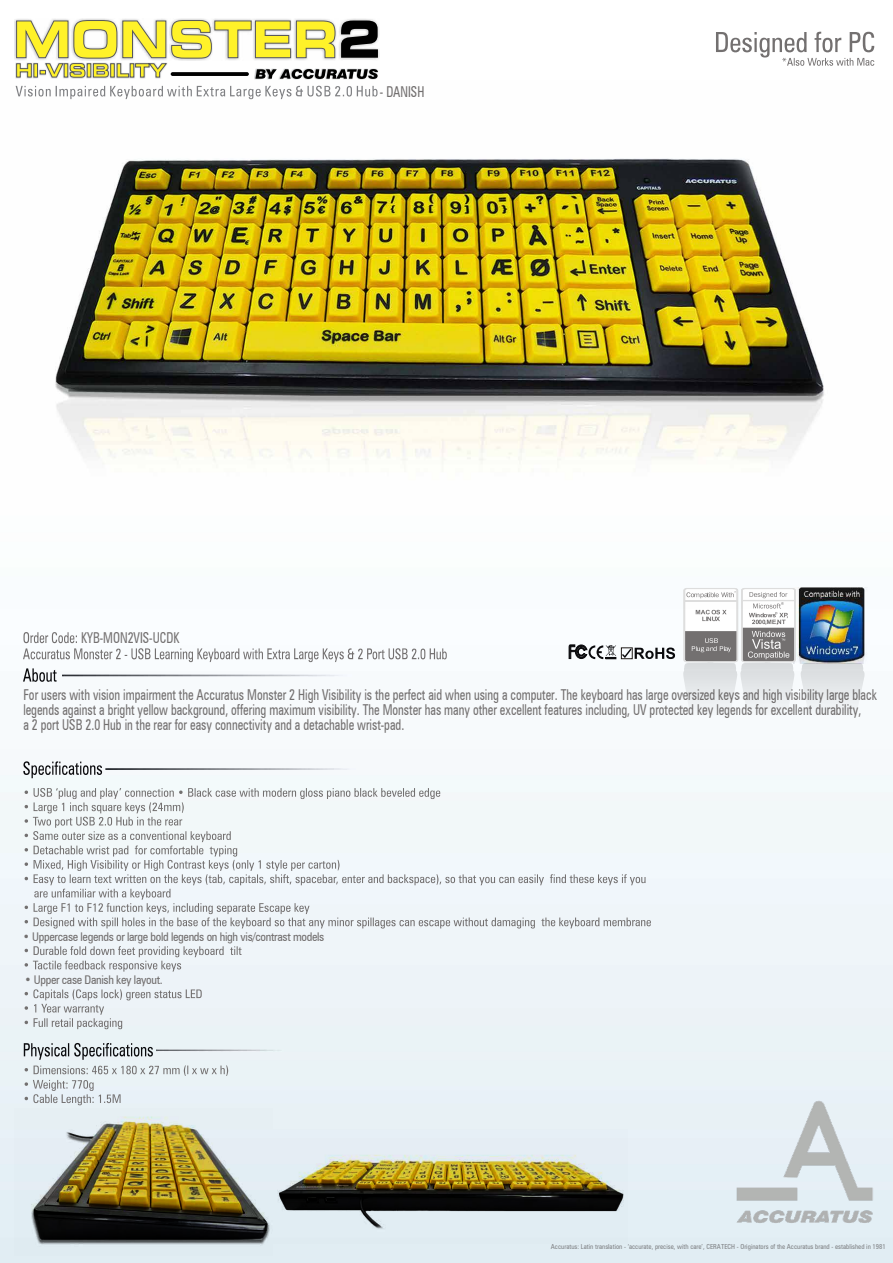
<style>
.page{position:relative;width:893px;height:1263px;background:#fff}
.page>*{position:absolute;margin:0;border:0;box-sizing:border-box;transform-origin:0 0}
.t1{font:condensed 15px/14.7px "Zurich BT";color:#737070;scale:.82 1}
.t2{font:condensed 12px "Zurich BT";letter-spacing:-.025em;color:#737070}
.t3{font:condensed 6.9px "Zurich BT";color:#808285}
</style>
<div class="page">
<img style="left:1px;top:645px;width:892px;height:618px">
<svg style="left:25px;top:788px;width:626px;height:140px"></svg>
<svg style="left:25px;top:946px;width:217px;height:25px"></svg>
<svg style="left:25px;top:989px;width:177px;height:40px;background:#dce1e5"></svg>
<img style="left:228px;top:1050px;width:56px;height:1px">
<svg style="left:24px;top:1043px;width:204px;height:62px;background:#d7dee2"></svg>
<svg style="left:716px;top:32px;width:158px;height:34px"></svg>
<img style="left:106px;top:768px;width:249px;height:2px">
<svg style="left:23px;top:761px;width:79px;height:17px"></svg>
<svg style="left:569px;top:644px;width:47px;height:15px"></svg>
<svg style="left:622px;top:647px;width:53px;height:12px"></svg>
<div style="left:621px;top:648px;width:11px;height:11px;border:1px solid #1f1a17"></div>
<img style="left:63px;top:675px;width:288px;height:1px">
<svg style="left:23px;top:668px;width:34px;height:14px"></svg>
<img style="left:865px;top:645px;width:4px;height:18px">
<svg style="left:23px;top:632px;width:424px;height:30px"></svg>
<img style="left:14px;top:18px;width:366px;height:42px">
<svg style="left:16px;top:20px;width:362px;height:59px"></svg>
<img style="left:683px;top:609px;width:182px;height:107px">
<img style="left:711px;top:1080px;width:179px;height:168px">
<img style="left:14px;top:1108px;width:259px;height:148px">
<img style="left:274px;top:1129px;width:354px;height:114px">
<img style="left:15px;top:85px;width:853px;height:524px">
<p class="t1" style="left:380px;top:84px;width:56px">- DANISH</p>
<p class="t1" style="left:81px;top:630px;width:121px">KYB-MON2VIS-UCDK</p>
<p class="t1" style="left:23px;top:687px;width:1042px">For users with vision impairment the Accuratus Monster 2 High Visibility is the perfect aid when using a computer. The keyboard has large oversized keys and high visibility large black legends against a bright yellow background, offering maximum visibility. The Monster has many other excellent features including, UV protected key legends for excellent durability,<br>a 2 port USB 2.0 Hub in the rear for easy connectivity and a detachable wrist-pad.</p>
<p class="t2" style="left:23px;top:930px;width:303px">• Uppercase legends or large bold legends on high vis/contrast models</p>
<p class="t2" style="left:24px;top:972px;width:140px">• Upper case Danish key layout.</p>
<p class="t3" style="left:551px;top:1242px;width:336px">Accuratus: Latin translation - ‘accurate, precise, with care’, CERATECH - Originators of the Accuratus brand - established in 1981</p>
</div>
